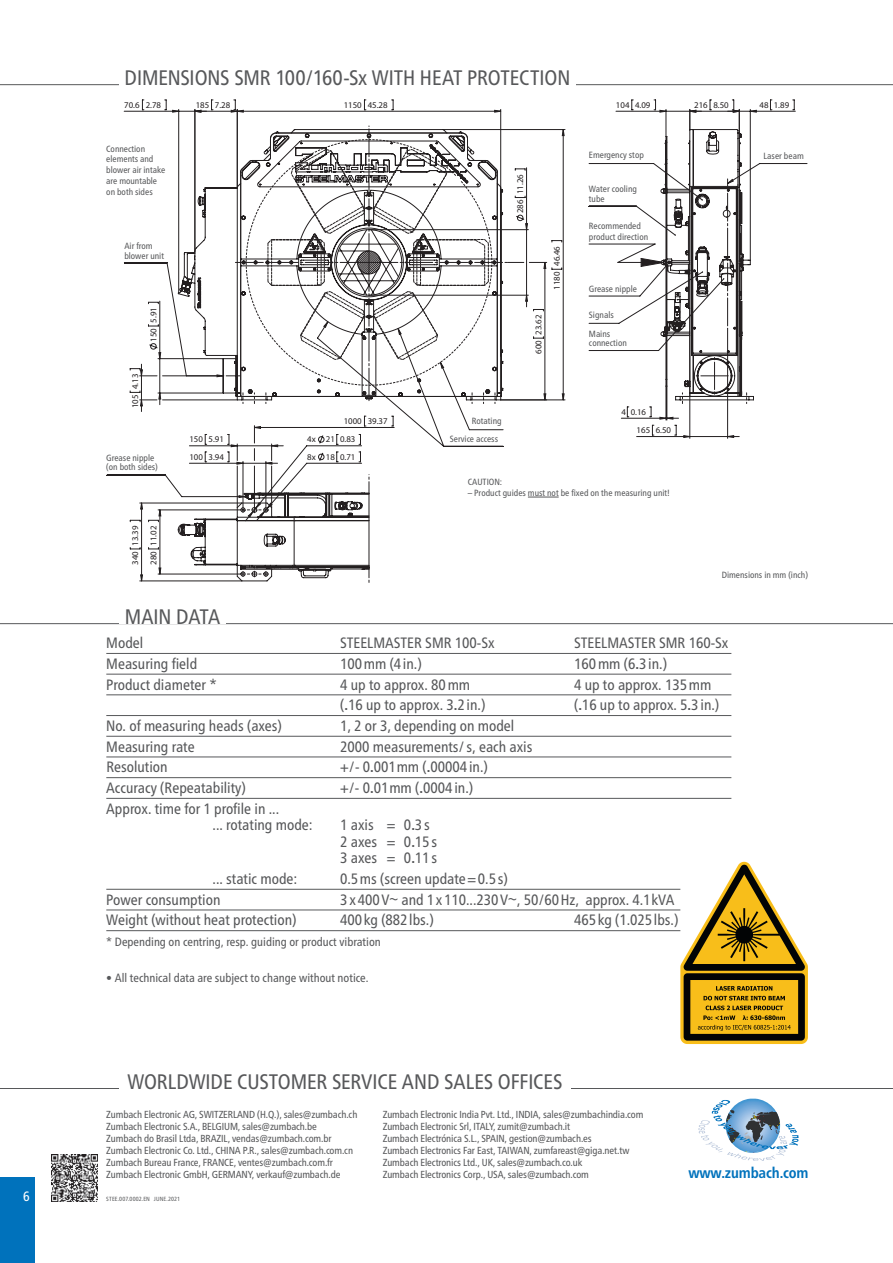
<style>
.page{position:relative;width:893px;height:1263px;background:#fff}
.page>*{position:absolute;margin:0;border:0;box-sizing:border-box;transform-origin:0 0}
.t1{font:condensed 21px "Frutiger Neue LTW1 G";letter-spacing:-.005em;color:#57585a}
.t2{font:condensed 15px/16.5px "Frutiger Neue LTW1 G";color:#57585a}
.t3{font:700 condensed 15px "Frutiger Neue LTW1 G";letter-spacing:-.01em;color:#0072bc}
.t4{font:condensed 13.5px "Frutiger Neue LTW1 G";color:#fff}
.t5{font:condensed 12px "Frutiger Neue LTW1 G";color:#57585a}
.t6{font:condensed 10.2px/12px "Frutiger Neue LTW1 G";letter-spacing:-.01em;color:#57585a}
.t7{font:condensed 9px/10.8px "Frutiger Neue LTW1 G";color:#57585a}
.t8{font:8.85px/18.3px "Arial";color:#231f20}
.t9{font:condensed 6px "Frutiger Neue LTW1 G";letter-spacing:.025em;color:#57585a}
.s1{font-weight:700}
</style>
<div class="page">
<svg style="left:770px;top:100px;width:2px;height:10px"></svg>
<svg style="left:793px;top:100px;width:2px;height:10px"></svg>
<hr style="left:750px;top:111px;width:45px;height:1px;background:#231f20">
<svg style="left:130px;top:368px;width:13px;height:43px"></svg>
<svg style="left:194px;top:100px;width:307px;height:13px"></svg>
<svg style="left:141px;top:262px;width:24px;height:144px"></svg>
<hr style="left:107px;top:475px;width:58px;height:1px;background:#231f20">
<hr style="left:158px;top:510px;width:82px;height:1px;background:#231f20">
<hr style="left:158px;top:574px;width:82px;height:1px;background:#231f20">
<hr style="left:140px;top:503px;width:102px;height:1px;background:#231f20">
<hr style="left:140px;top:581px;width:102px;height:1px;background:#231f20">
<svg style="left:227px;top:434px;width:12px;height:31px"></svg>
<svg style="left:239px;top:205px;width:378px;height:292px"></svg>
<svg style="left:130px;top:502px;width:31px;height:79px"></svg>
<svg style="left:177px;top:129px;width:42px;height:272px"></svg>
<svg style="left:219px;top:126px;width:346px;height:278px"></svg>
<svg style="left:617px;top:100px;width:140px;height:339px"></svg>
<svg style="left:177px;top:475px;width:193px;height:108px"></svg>
<div style="left:0;top:1178px;width:34px;height:85px;background:#0072bc"></div>
<svg style="left:698px;top:1100px;width:101px;height:61px"></svg>
<hr style="left:0;top:1088px;width:893px;height:1px;background:#57585a">
<div style="left:119px;top:1069px;width:452px;height:20px;background:#fff"></div>
<hr style="left:0;top:84px;width:893px;height:1px;background:#57585a">
<div style="left:119px;top:62px;width:457px;height:23px;background:#fff"></div>
<hr style="left:528px;top:497px;width:31px;height:1px;background:#57585a">
<hr style="left:106px;top:653px;width:625px;height:1px;background:#57585a">
<hr style="left:106px;top:674px;width:625px;height:1px;background:#57585a">
<hr style="left:106px;top:695px;width:625px;height:1px;background:#57585a">
<hr style="left:106px;top:715px;width:625px;height:1px;background:#57585a">
<hr style="left:106px;top:736px;width:625px;height:1px;background:#57585a">
<hr style="left:106px;top:757px;width:625px;height:1px;background:#57585a">
<hr style="left:106px;top:777px;width:625px;height:1px;background:#57585a">
<hr style="left:106px;top:798px;width:625px;height:1px;background:#57585a">
<hr style="left:106px;top:889px;width:574px;height:1px;background:#57585a">
<hr style="left:106px;top:910px;width:574px;height:1px;background:#57585a">
<hr style="left:106px;top:930px;width:574px;height:1px;background:#57585a">
<hr style="left:0;top:623px;width:893px;height:1px;background:#57585a">
<div style="left:119px;top:607px;width:107px;height:17px;background:#fff"></div>
<img style="left:51px;top:1154px;width:47px;height:47px">
<svg style="left:680px;top:862px;width:128px;height:182px"></svg>
<h3 class="t4" style="left:23px;top:1186px;width:8px">6</h3>
<h1 class="t1" style="left:125px;top:62px;width:447px">DIMENSIONS SMR 100/160-Sx WITH HEAT PROTECTION</h1>
<p class="t8" style="left:124px;top:96px;width:38px">70.6 2.78</p>
<p class="t7" style="left:106px;top:142px;width:60px">Connection elements and blower air intake are mountable on both sides</p>
<p class="t7" style="left:124px;top:241px;width:41px;line-height:9.6px">Air from blower unit</p>
<p class="t8" style="left:144px;top:342px;width:36px;rotate:-90deg">150 5.91</p>
<p class="t8" style="left:126px;top:408px;width:36px;rotate:-90deg">105 4.13</p>
<p class="t7" style="left:106px;top:452px;width:53px;line-height:9.6px">Grease nipple (on both sides)</p>
<p class="t8" style="left:196px;top:96px;width:36px">185 7.28</p>
<p class="t8" style="left:344px;top:96px;width:45px">1150 45.28</p>
<p class="t8" style="left:189px;top:430px;width:36px">150 5.91</p>
<p class="t8" style="left:189px;top:447px;width:36px">100 3.94</p>
<p class="t8" style="left:344px;top:412px;width:45px">1000 39.37</p>
<p class="t8" style="left:307px;top:430px;width:50px">4x 21 0.83</p>
<p class="t8" style="left:307px;top:447px;width:50px">8x 18 0.71</p>
<p class="t8" style="left:511px;top:213px;width:41px;rotate:-90deg">286 11.26</p>
<p class="t8" style="left:529px;top:354px;width:41px;rotate:-90deg">600 23.62</p>
<p class="t8" style="left:547px;top:290px;width:45px;rotate:-90deg">1180 46.46</p>
<p class="t7" style="left:472px;top:415px;width:31px">Rotating</p>
<p class="t7" style="left:450px;top:433px;width:50px">Service access</p>
<p class="t8" style="left:616px;top:96px;width:36px">104 4.09</p>
<p class="t8" style="left:694px;top:96px;width:36px">216 8.50</p>
<p class="t8" style="left:760px;top:96px;width:31px">48 1.89</p>
<p class="t7" style="left:589px;top:149px;width:56px">Emergency stop</p>
<p class="t7" style="left:589px;top:183px;width:50px;line-height:9.6px">Water cooling tube</p>
<p class="t7" style="left:589px;top:220px;width:61px">Recommended product direction</p>
<p class="t7" style="left:589px;top:282px;width:50px">Grease nipple</p>
<p class="t7" style="left:589px;top:309px;width:26px">Signals</p>
<p class="t7" style="left:589px;top:328px;width:39px;line-height:9.6px">Mains connection</p>
<p class="t8" style="left:637px;top:402px;width:36px;text-indent:-15px">4 0.16<br>165 6.50</p>
<p class="t7" style="left:764px;top:150px;width:42px">Laser beam</p>
<p class="t8" style="left:126px;top:565px;width:41px;rotate:-90deg">340 13.39</p>
<p class="t8" style="left:144px;top:565px;width:41px;rotate:-90deg">280 11.02</p>
<h1 class="t1" style="left:125px;top:601px;width:97px">MAIN DATA</h1>
<p class="t7" style="left:468px;top:476px;width:36px">CAUTION:</p>
<p class="t7" style="left:468px;top:487px;width:204px">– Product guides must not be fixed on the measuring unit!</p>
<p class="t7" style="left:722px;top:569px;width:88px">Dimensions in mm (inch)</p>
<h2 class="t2" style="left:106px;top:633px;width:38px">Model</h2>
<h2 class="t2" style="left:340px;top:633px;width:156px">STEELMASTER SMR 100-Sx</h2>
<h2 class="t2" style="left:574px;top:633px;width:156px">STEELMASTER SMR 160-Sx</h2>
<h2 class="t2" style="left:106px;top:654px;width:92px">Measuring field</h2>
<h2 class="t2" style="left:340px;top:654px;width:83px">100mm (4in.)</h2>
<h2 class="t2" style="left:574px;top:654px;width:94px">160mm (6<span class="s1">.</span>3 in.)</h2>
<h2 class="t2" style="left:106px;top:675px;width:112px">Product diameter *</h2>
<h2 class="t2" style="left:340px;top:675px;width:132px">4 up to approx. 80mm</h2>
<h2 class="t2" style="left:574px;top:675px;width:139px">4 up to approx. 135mm</h2>
<h2 class="t2" style="left:340px;top:695px;width:147px">(<span class="s1">.</span>16 up to approx. 3<span class="s1">.</span>2 in.)</h2>
<h2 class="t2" style="left:574px;top:695px;width:147px">(<span class="s1">.</span>16 up to approx. 5<span class="s1">.</span>3 in.)</h2>
<h2 class="t2" style="left:106px;top:716px;width:177px">No. of measuring heads (axes)</h2>
<h2 class="t2" style="left:340px;top:716px;width:176px">1, 2 or 3, depending on model</h2>
<h2 class="t2" style="left:106px;top:737px;width:90px">Measuring rate</h2>
<h2 class="t2" style="left:340px;top:737px;width:194px">2000 measurements/ s, each axis</h2>
<h2 class="t2" style="left:106px;top:758px;width:63px">Resolution</h2>
<h2 class="t2" style="left:340px;top:758px;width:149px">+/- 0<span class="s1">.</span>001mm (<span class="s1">.</span>00004 in.)</h2>
<h2 class="t2" style="left:106px;top:778px;width:141px">Accuracy (Repeatability)</h2>
<h2 class="t2" style="left:340px;top:778px;width:134px">+/- 0<span class="s1">.</span>01mm (<span class="s1">.</span>0004 in.)</h2>
<h2 class="t2" style="left:213px;top:799px;width:102px;text-indent:-106px">Approx. time for 1 profile in ...<br>... rotating mode:</h2>
<h2 class="t2" style="left:340px;top:815px;width:99px">1 axis = 0<span class="s1">.</span>3 s<br>2 axes = 0<span class="s1">.</span>15 s<br>3 axes = 0<span class="s1">.</span>11 s</h2>
<h2 class="t2" style="left:213px;top:869px;width:86px">... static mode:</h2>
<h2 class="t2" style="left:340px;top:869px;width:169px">0.5ms (screen update=0.5 s)</h2>
<h2 class="t2" style="left:106px;top:890px;width:116px">Power consumption</h2>
<h2 class="t2" style="left:340px;top:890px;width:336px">3 x 400V~ and 1x110...230V~, 50/60Hz, approx. 4.1kVA</h2>
<h2 class="t2" style="left:106px;top:911px;width:192px">Weight (without heat protection)</h2>
<h2 class="t2" style="left:340px;top:911px;width:95px">400kg (882lbs.)</h2>
<h2 class="t2" style="left:574px;top:911px;width:106px">465kg (1.025lbs.)</h2>
<p class="t5" style="left:106px;top:933px;width:276px">* Depending on centring, resp. guiding or product vibration</p>
<p class="t5" style="left:106px;top:968px;width:264px">• All technical data are subject to change without notice.</p>
<h1 class="t1" style="left:127px;top:1066px;width:436px">WORLDWIDE CUSTOMER SERVICE AND SALES OFFICES</h1>
<p class="t6" style="left:106px;top:1107px;width:253px">Zumbach Electronic AG, SWITZERLAND (H.Q.), sales@zumbach.ch Zumbach Electronic S.A., BELGIUM, sales@zumbach.be<br>Zumbach do Brasil Ltda, BRAZIL, vendas@zumbach.com.br Zumbach Electronic Co. Ltd., CHINA P.R., sales@zumbach.com.cn Zumbach Bureau France, FRANCE, ventes@zumbach.com.fr Zumbach Electronic GmbH, GERMANY, verkauf@zumbach.de</p>
<p class="t6" style="left:383px;top:1107px;width:262px">Zumbach Electronic India Pvt. Ltd., INDIA, sales@zumbachindia.com Zumbach Electronic Srl, ITALY, zumit@zumbach.it<br>Zumbach Electrónica S.L., SPAIN, gestion@zumbach.es<br>Zumbach Electronics Far East, TAIWAN, zumfareast@giga.net.tw Zumbach Electronics Ltd., UK, sales@zumbach.co.uk<br>Zumbach Electronics Corp., USA, sales@zumbach.com</p>
<p class="t9" style="left:106px;top:1195px;width:75px">STEE.007.0002.EN JUNE.2021</p>
<h2 class="t3" style="left:688px;top:1161px;width:122px">www.zumbach.com</h2>
</div>
